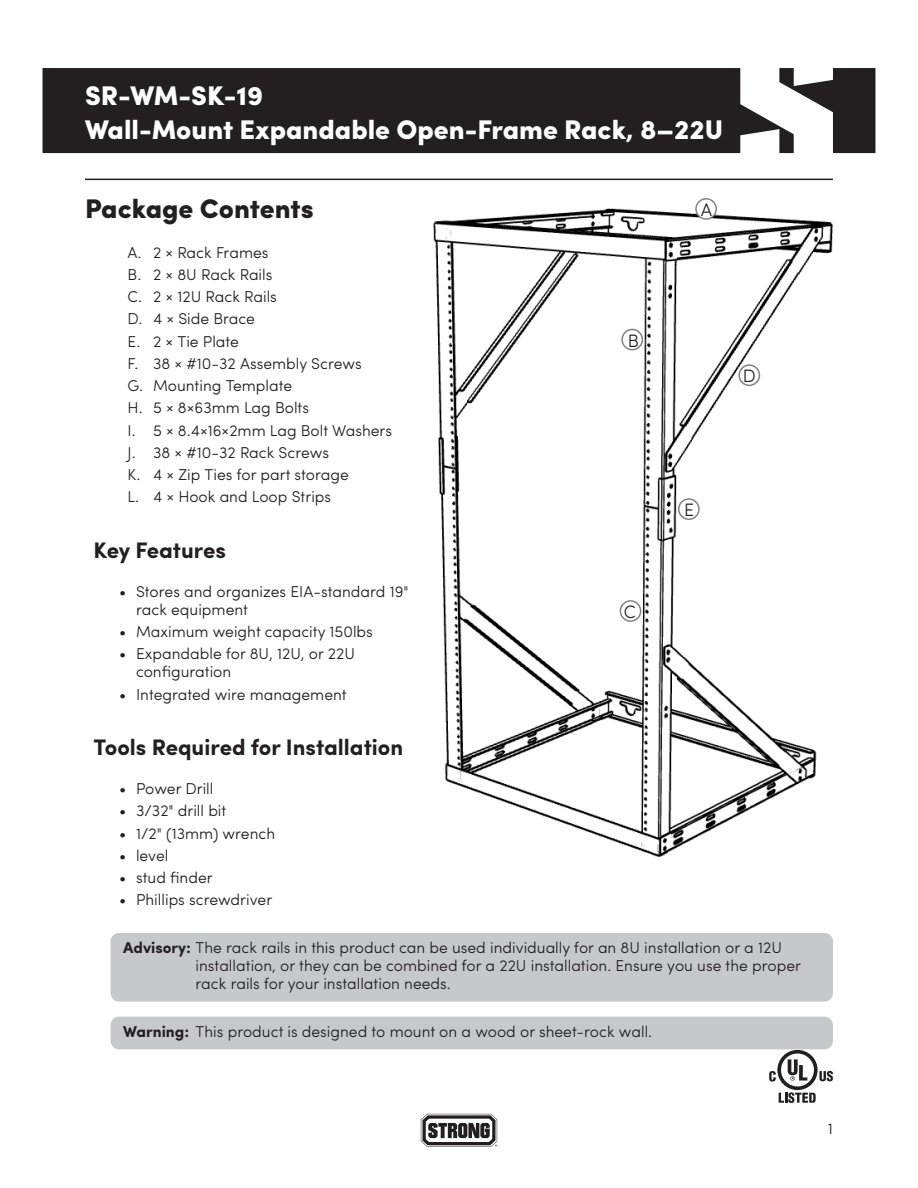
<style>
.page{position:relative;width:918px;height:1188px;background:#fff}
.page>*{position:absolute;margin:0;border:0;box-sizing:border-box;transform-origin:0 0}
.Masthead{font:900 27px "Sofia Pro";color:#fff}
.Header_1{font:900 27px "Sofia Pro";color:#231f20}
.Header_2{font:700 22.5px "Sofia Pro";color:#231f20}
.t1{font:300 18px "Sofia Pro";color:#231f20}
.Pro_Tip_b_w{font:300 15.75px/18px "Sofia Pro";color:#231f20}
.Page_Number_Right{font:300 15.75px "Sofia Pro";color:#231f20}
.s1{font-weight:700}
</style>
<div class="page">
<svg style="left:43px;top:68px;width:832px;height:85px;background:#353132"></svg>
<svg style="left:421px;top:1114px;width:76px;height:33px"></svg>
<svg style="left:769px;top:1050px;width:64px;height:53px"></svg>
<hr style="left:85px;top:179px;width:748px;height:1px;background:#231f20">
<div style="left:111px;top:933px;width:722px;height:69px;background:#c7c8ca;border-radius:9px"></div>
<div style="left:111px;top:1017px;width:722px;height:32px;background:#c7c8ca;border-radius:9px"></div>
<img style="left:434px;top:208px;width:399px;height:648px">
<div style="left:696px;top:199px;width:20px;height:20px;background:#fff;border-radius:50%"></div>
<div style="left:695px;top:198px;width:22px;height:22px;border:2px solid #808285;border-radius:50%"></div>
<div style="left:622px;top:329px;width:20px;height:21px;background:#fff;border-radius:50%"></div>
<div style="left:621px;top:329px;width:22px;height:21px;border:2px solid #808285;border-radius:50%"></div>
<div style="left:620px;top:601px;width:21px;height:20px;background:#fff;border-radius:50%"></div>
<div style="left:620px;top:600px;width:21px;height:22px;border:2px solid #808285;border-radius:50%"></div>
<div style="left:739px;top:365px;width:20px;height:20px;background:#fff;border-radius:50%"></div>
<div style="left:738px;top:364px;width:22px;height:22px;border:2px solid #808285;border-radius:50%"></div>
<div style="left:679px;top:499px;width:20px;height:20px;background:#fff;border-radius:50%"></div>
<div style="left:678px;top:498px;width:22px;height:22px;border:2px solid #808285;border-radius:50%"></div>
<p class="Masthead" style="left:85px;top:75px;width:180px">SR-WM-SK-19</p>
<p class="Masthead" style="left:85px;top:108px;width:640px">Wall-Mount Expandable Open-Frame Rack, 8–22U</p>
<p class="Header_1" style="left:85px;top:188px;width:230px">Package Contents</p>
<p class="Pro_Tip_b_w" style="left:128px;top:242px;width:142px">A. 2 × Rack Frames</p>
<p class="Pro_Tip_b_w" style="left:128px;top:264px;width:146px">B. 2 × 8U Rack Rails</p>
<p class="Pro_Tip_b_w" style="left:128px;top:287px;width:151px">C. 2 × 12U Rack Rails</p>
<p class="Pro_Tip_b_w" style="left:128px;top:309px;width:129px">D. 4 × Side Brace</p>
<p class="Pro_Tip_b_w" style="left:128px;top:331px;width:113px">E. 2 × Tie Plate</p>
<p class="Pro_Tip_b_w" style="left:128px;top:353px;width:236px">F. 38 × #10-32 Assembly Screws</p>
<p class="Pro_Tip_b_w" style="left:128px;top:376px;width:166px">G. Mounting Template</p>
<p class="Pro_Tip_b_w" style="left:128px;top:398px;width:183px">H. 5 × 8×63mm Lag Bolts</p>
<p class="Pro_Tip_b_w" style="left:128px;top:420px;width:266px">I. 5 × 8.4×16×2mm Lag Bolt Washers</p>
<p class="Pro_Tip_b_w" style="left:128px;top:442px;width:203px">J. 38 × #10-32 Rack Screws</p>
<p class="Pro_Tip_b_w" style="left:128px;top:465px;width:223px">K. 4 × Zip Ties for part storage</p>
<p class="Pro_Tip_b_w" style="left:128px;top:487px;width:205px">L. 4 × Hook and Loop Strips</p>
<p class="Header_2" style="left:94px;top:533px;width:134px">Key Features</p>
<p class="Pro_Tip_b_w" style="left:136px;top:581px;width:274px;text-indent:-17px">• Stores and organizes EIA-standard 19" rack equipment</p>
<p class="Pro_Tip_b_w" style="left:119px;top:622px;width:255px">• Maximum weight capacity 150lbs</p>
<p class="Pro_Tip_b_w" style="left:136px;top:644px;width:220px;text-indent:-17px">• Expandable for 8U, 12U, or 22U configuration</p>
<p class="Pro_Tip_b_w" style="left:119px;top:684px;width:229px">• Integrated wire management</p>
<p class="Header_2" style="left:94px;top:730px;width:311px">Tools Required for Installation</p>
<p class="Pro_Tip_b_w" style="left:119px;top:779px;width:96px">• Power Drill</p>
<p class="Pro_Tip_b_w" style="left:119px;top:801px;width:109px">• 3/32" drill bit</p>
<p class="Pro_Tip_b_w" style="left:119px;top:823px;width:158px">• 1/2" (13mm) wrench</p>
<p class="Pro_Tip_b_w" style="left:119px;top:845px;width:51px">• level</p>
<p class="Pro_Tip_b_w" style="left:119px;top:868px;width:95px">• stud finder</p>
<p class="Pro_Tip_b_w" style="left:119px;top:890px;width:155px">• Phillips screwdriver</p>
<p class="Pro_Tip_b_w" style="left:196px;top:938px;width:607px;text-indent:-72px"><span class="s1">Advisory:</span> The rack rails in this product can be used individually for an 8U installation or a 12U installation, or they can be combined for a 22U installation. Ensure you use the proper rack rails for your installation needs.</p>
<p class="Pro_Tip_b_w" style="left:123px;top:1021px;width:530px"><span class="s1">Warning:</span> This product is designed to mount on a wood or sheet-rock wall.</p>
<p class="t1" style="left:701px;top:196px;width:13px">A</p>
<p class="t1" style="left:628px;top:327px;width:13px">B</p>
<p class="t1" style="left:743px;top:363px;width:14px">D</p>
<p class="t1" style="left:684px;top:497px;width:12px">E</p>
<p class="t1" style="left:624px;top:598px;width:13px">C</p>
<p class="Page_Number_Right" style="left:828px;top:1117px;width:7px">1</p>
</div>
